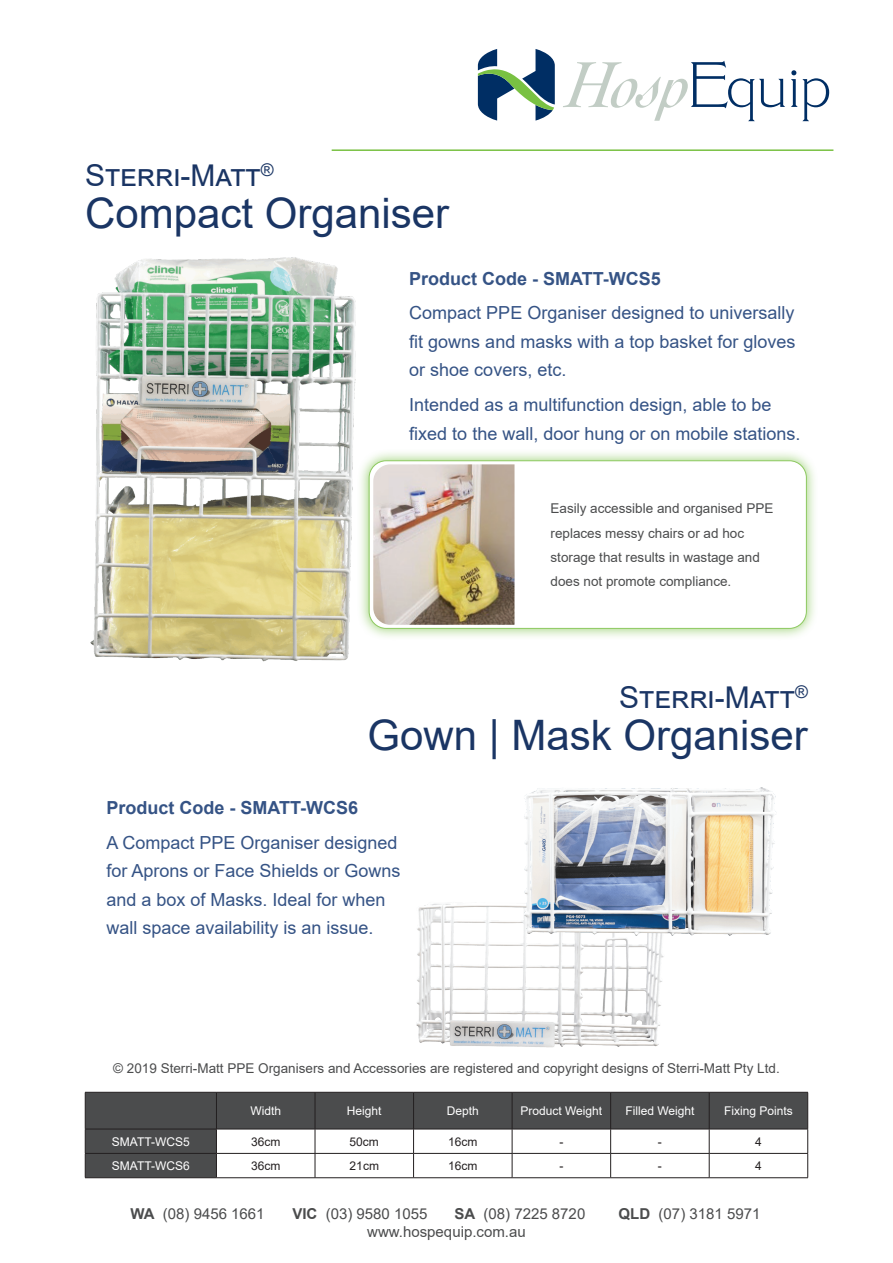
<style>
.page{position:relative;width:893px;height:1263px;background:#fff}
.page>*{position:absolute;margin:0;border:0;box-sizing:border-box;transform-origin:0 0}
.t1{font:42px "Arial";color:#1a3564}
.t2{font:30px "Arial";color:#1a3564}
.t3{font:18px/28.5px "Arial";color:#355385}
.t4{font:700 18px "Arial";color:#355385}
.t5{font:15px "Arial";color:#4b4c4d}
.t6{font:13.5px/24px "Arial";color:#4b4c4d}
.t7{font:12px "Arial";color:#fff}
.t8{font:12px "Arial";color:#231f20}
.s1{font-weight:700}
</style>
<div class="page">
<svg style="left:791px;top:70px;width:38px;height:51px"></svg>
<svg style="left:563px;top:61px;width:222px;height:60px"></svg>
<svg style="left:478px;top:49px;width:77px;height:72px"></svg>
<hr style="left:332px;top:149px;width:501px;height:2px;background:#79c142">
<div style="left:357px;top:449px;width:461px;height:191px;background:#79c144;opacity:.75"></div>
<div style="left:369px;top:461px;width:437px;height:167px;background:#fff;border-radius:17px"></div>
<div style="left:369px;top:460px;width:438px;height:169px;border:1px solid #8dc960;border-radius:17px"></div>
<img style="left:373px;top:464px;width:141px;height:161px">
<div style="left:86px;top:1093px;width:721px;height:84px;background:#4b4c4d"></div>
<hr style="left:85px;top:1092px;width:131px;height:1px;background:#231f20">
<hr style="left:85px;top:1092px;width:1px;height:37px;background:#231f20">
<hr style="left:216px;top:1092px;width:99px;height:1px;background:#231f20">
<hr style="left:216px;top:1092px;width:1px;height:37px;background:#231f20">
<hr style="left:315px;top:1092px;width:99px;height:1px;background:#231f20">
<hr style="left:315px;top:1092px;width:1px;height:37px;background:#231f20">
<hr style="left:414px;top:1092px;width:98px;height:1px;background:#231f20">
<hr style="left:413px;top:1092px;width:1px;height:37px;background:#231f20">
<hr style="left:512px;top:1092px;width:99px;height:1px;background:#231f20">
<hr style="left:512px;top:1092px;width:1px;height:37px;background:#231f20">
<hr style="left:611px;top:1092px;width:98px;height:1px;background:#231f20">
<hr style="left:610px;top:1092px;width:1px;height:37px;background:#231f20">
<hr style="left:709px;top:1092px;width:99px;height:1px;background:#231f20">
<hr style="left:709px;top:1092px;width:1px;height:37px;background:#231f20">
<hr style="left:807px;top:1092px;width:1px;height:37px;background:#231f20">
<hr style="left:85px;top:1129px;width:131px;height:1px;background:#231f20">
<hr style="left:85px;top:1153px;width:131px;height:1px;background:#231f20">
<svg style="left:85px;top:1129px;width:1px;height:48px"></svg>
<svg style="left:216px;top:1129px;width:592px;height:48px"></svg>
<hr style="left:85px;top:1177px;width:131px;height:1px;background:#231f20">
<hr style="left:216px;top:1177px;width:99px;height:1px;background:#231f20">
<hr style="left:315px;top:1177px;width:99px;height:1px;background:#231f20">
<hr style="left:414px;top:1177px;width:98px;height:1px;background:#231f20">
<hr style="left:512px;top:1177px;width:99px;height:1px;background:#231f20">
<hr style="left:611px;top:1177px;width:98px;height:1px;background:#231f20">
<hr style="left:709px;top:1177px;width:99px;height:1px;background:#231f20">
<img style="left:90px;top:257px;width:274px;height:405px">
<img style="left:416px;top:903px;width:248px;height:145px">
<img style="left:518px;top:787px;width:258px;height:153px">
<h2 class="t2" style="left:85px;top:155px;width:190px">Sterri-Matt<sup>®</sup></h2>
<h1 class="t1" style="left:85px;top:184px;width:366px">Compact Organiser</h1>
<p class="t4" style="left:409px;top:265px;width:253px">Product Code - SMATT-WCS5</p>
<p class="t3" style="left:409px;top:299px;width:388px;text-align:justify">Compact PPE Organiser designed to universally fit gowns and masks with a top basket for gloves or shoe covers, etc.</p>
<p class="t3" style="left:409px;top:391px;width:393px">Intended as a multifunction design, able to be fixed to the wall, door hung or on mobile stations.</p>
<p class="t6" style="left:550px;top:497px;width:224px">Easily accessible and organised PPE replaces messy chairs or ad hoc storage that results in wastage and does not promote compliance.</p>
<h2 class="t2" style="left:619px;top:677px;width:190px">Sterri-Matt<sup>®</sup></h2>
<h1 class="t1" style="left:367px;top:706px;width:442px">Gown | Mask Organiser</h1>
<p class="t4" style="left:106px;top:795px;width:253px">Product Code - SMATT-WCS6</p>
<p class="t3" style="left:106px;top:828px;width:296px">A Compact PPE Organiser designed for Aprons or Face Shields or Gowns and a box of Masks. Ideal for when wall space availability is an issue.</p>
<p class="t6" style="left:113px;top:1056px;width:668px">© 2019 Sterri-Matt PPE Organisers and Accessories are registered and copyright designs of Sterri-Matt Pty Ltd.</p>
<p class="t7" style="left:250px;top:1102px;width:32px">Width</p>
<p class="t7" style="left:347px;top:1102px;width:36px">Height</p>
<p class="t7" style="left:447px;top:1102px;width:34px">Depth</p>
<p class="t7" style="left:520px;top:1102px;width:83px">Product Weight</p>
<p class="t7" style="left:625px;top:1102px;width:71px">Filled Weight</p>
<p class="t7" style="left:724px;top:1102px;width:70px">Fixing Points</p>
<p class="t7" style="left:112px;top:1133px;width:79px">SMATT-WCS5</p>
<p class="t8" style="left:251px;top:1133px;width:31px">36cm</p>
<p class="t8" style="left:350px;top:1133px;width:31px">50cm</p>
<p class="t8" style="left:448px;top:1133px;width:31px">16cm</p>
<p class="t8" style="left:559px;top:1133px;width:5px">-</p>
<p class="t8" style="left:658px;top:1133px;width:5px">-</p>
<p class="t8" style="left:755px;top:1133px;width:8px">4</p>
<p class="t7" style="left:112px;top:1157px;width:79px">SMATT-WCS6</p>
<p class="t8" style="left:251px;top:1157px;width:31px">36cm</p>
<p class="t8" style="left:350px;top:1157px;width:31px">21cm</p>
<p class="t8" style="left:448px;top:1157px;width:31px">16cm</p>
<p class="t8" style="left:559px;top:1157px;width:5px">-</p>
<p class="t8" style="left:658px;top:1157px;width:5px">-</p>
<p class="t8" style="left:755px;top:1157px;width:8px">4</p>
<p class="t5" style="left:130px;top:1203px;width:136px"><span class="s1">WA</span> (08) 9456 1661</p>
<p class="t5" style="left:292px;top:1203px;width:137px"><span class="s1">VIC</span> (03) 9580 1055</p>
<p class="t5" style="left:454px;top:1203px;width:132px"><span class="s1">SA</span> (08) 7225 8720</p>
<p class="t5" style="left:619px;top:1203px;width:143px"><span class="s1">QLD</span> (07) 3181 5971</p>
<p class="t5" style="left:367px;top:1221px;width:160px">www.hospequip.com.au</p>
</div>
